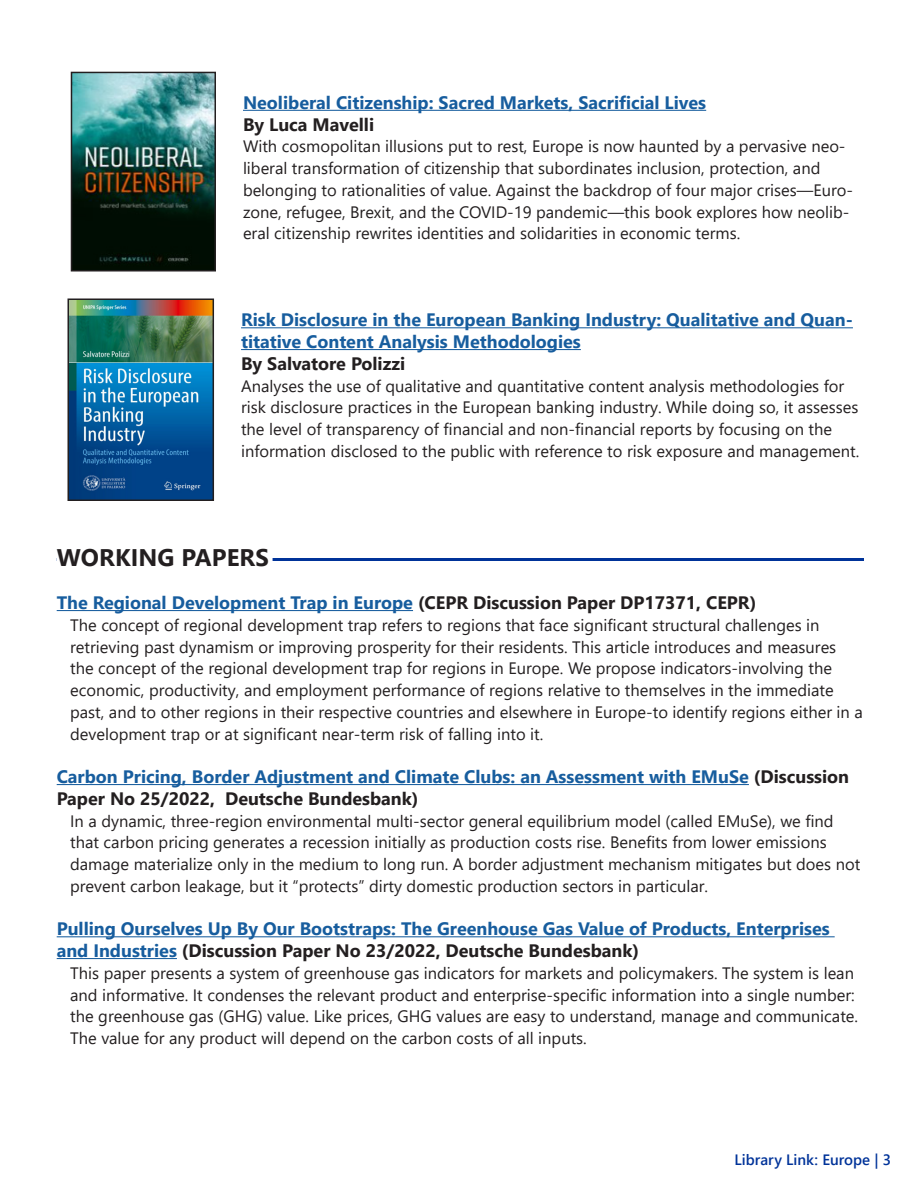
<style>
.page{position:relative;width:918px;height:1188px;background:#fff}
.page>*{position:absolute;margin:0;border:0;box-sizing:border-box;transform-origin:0 0}
.Section_header_with{font:700 24px "Segoe UI";letter-spacing:.005em;color:#231f20}
.Title__blue__bold_12{font:700 18px/21.8px "Segoe UI";color:#175d9e}
.Author__bold{font:700 18px "Segoe UI";color:#231f20}
.Abstract__basic_11pt{font:16.5px/21.8px "Segoe UI";color:#231f20}
.t1{font:600 15px "Segoe UI";color:#039}
.s1{color:#231f20}
</style>
<div class="page">
<hr style="left:243px;top:110px;width:463px;height:1px;background:#175d9e">
<hr style="left:241px;top:327px;width:612px;height:1px;background:#175d9e">
<hr style="left:241px;top:349px;width:340px;height:1px;background:#175d9e">
<hr style="left:57px;top:558px;width:807px;height:3px;background:#039">
<div style="left:57px;top:557px;width:216px;height:9px;background:#fff"></div>
<hr style="left:57px;top:610px;width:356px;height:1px;background:#175d9e">
<hr style="left:57px;top:784px;width:692px;height:1px;background:#175d9e">
<hr style="left:57px;top:936px;width:778px;height:1px;background:#175d9e">
<hr style="left:57px;top:958px;width:120px;height:1px;background:#175d9e">
<img style="left:74px;top:75px;width:139px;height:194px">
<div style="left:71px;top:72px;width:145px;height:200px;border:2px solid #231f20"></div>
<img style="left:71px;top:301px;width:140px;height:197px">
<div style="left:68px;top:298px;width:146px;height:203px;border:2px solid #231f20"></div>
<p class="Title__blue__bold_12" style="left:243px;top:90px;width:465px">Neoliberal Citizenship: Sacred Markets, Sacrificial Lives</p>
<p class="Author__bold" style="left:243px;top:107px;width:133px">By Luca Mavelli</p>
<p class="Abstract__basic_11pt" style="left:243px;top:134px;width:611px">With cosmopolitan illusions put to rest, Europe is now haunted by a pervasive neo&shy;liberal transformation of citizenship that subordinates inclusion, protection, and belonging to rationalities of value. Against the backdrop of four major crises—Euro&shy;zone, refugee, Brexit, and the COVID-19 pandemic—this book explores how neolib&shy;eral citizenship rewrites identities and solidarities in economic terms.</p>
<p class="Title__blue__bold_12" style="left:241px;top:308px;width:613px">Risk Disclosure in the European Banking Industry: Qualitative and Quan&shy;titative Content Analysis Methodologies</p>
<p class="Author__bold" style="left:241px;top:346px;width:166px">By Salvatore Polizzi</p>
<p class="Abstract__basic_11pt" style="left:241px;top:373px;width:620px">Analyses the use of qualitative and quantitative content analysis methodologies for risk disclosure practices in the European banking industry. While doing so, it assesses the level of transparency of financial and non-financial reports by focusing on the information disclosed to the public with reference to risk exposure and management.</p>
<p class="Section_header_with" style="left:57px;top:534px;width:214px">WORKING PAPERS</p>
<p class="Title__blue__bold_12" style="left:57px;top:590px;width:701px">The Regional Development Trap in Europe <span class="s1">(CEPR Discussion Paper DP17371, CEPR)</span></p>
<p class="Abstract__basic_11pt" style="left:70px;top:613px;width:794px">The concept of regional development trap refers to regions that face significant structural challenges in retrieving past dynamism or improving prosperity for their residents. This article introduces and measures the concept of the regional development trap for regions in Europe. We propose indicators-involving the economic, productivity, and employment performance of regions relative to themselves in the immediate past, and to other regions in their respective countries and elsewhere in Europe-to identify regions either in a development trap or at significant near-term risk of falling into it.</p>
<p class="Title__blue__bold_12" style="left:57px;top:764px;width:794px">Carbon Pricing, Border Adjustment and Climate Clubs: an Assessment with EMuSe <span class="s1">(Discussion<br>Paper No 25/2022, Deutsche Bundesbank)</span></p>
<p class="Abstract__basic_11pt" style="left:70px;top:808px;width:792px">In a dynamic, three-region environmental multi-sector general equilibrium model (called EMuSe), we find that carbon pricing generates a recession initially as production costs rise. Benefits from lower emissions damage materialize only in the medium to long run. A border adjustment mechanism mitigates but does not prevent carbon leakage, but it “protects” dirty domestic production sectors in particular.</p>
<p class="Title__blue__bold_12" style="left:57px;top:917px;width:775px">Pulling Ourselves Up By Our Bootstraps: The Greenhouse Gas Value of Products, Enterprises and Industries <span class="s1">(Discussion Paper No 23/2022, Deutsche Bundesbank)</span></p>
<p class="Abstract__basic_11pt" style="left:70px;top:961px;width:789px">This paper presents a system of greenhouse gas indicators for markets and policymakers. The system is lean and informative. It condenses the relevant product and enterprise-specific information into a single number: the greenhouse gas (GHG) value. Like prices, GHG values are easy to understand, manage and communicate.<br>The value for any product will depend on the carbon costs of all inputs.</p>
<p class="t1" style="left:735px;top:1146px;width:158px">Library Link: Europe | 3</p>
</div>
